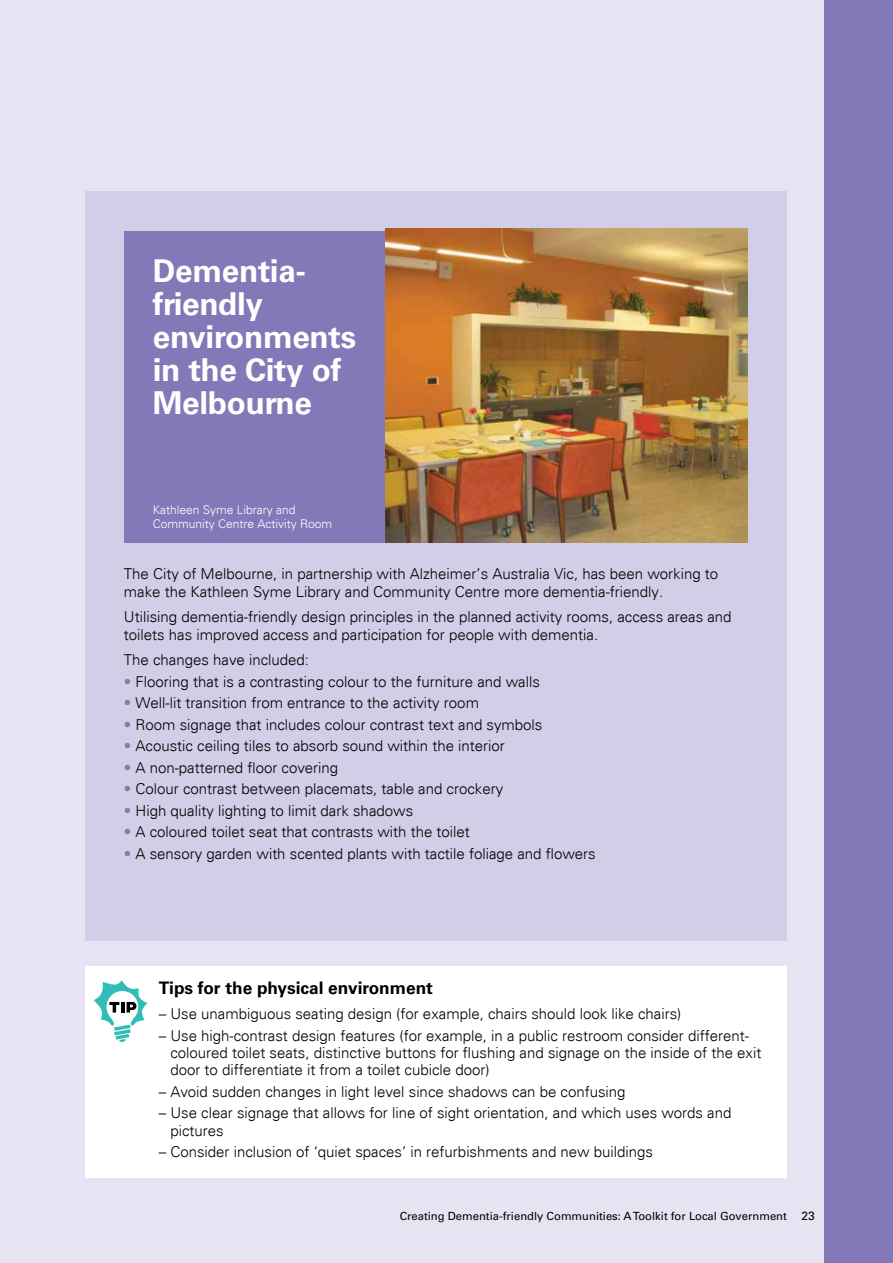
<style>
.page{position:relative;width:893px;height:1263px;background:#e6e4f2}
.page>*{position:absolute;margin:0;border:0;box-sizing:border-box;transform-origin:0 0}
.t1{font:700 31.5px/33px "Univers LT Std";letter-spacing:-.01em;color:#fff}
.t2{font:700 17.25px "Univers LT Std";color:#000}
.t3{font:300 15px/17.2px "Univers";color:#000}
.t4{font:300 12px/13.5px "Univers";color:#fff}
.t5{font:11.25px "Univers LT Std";color:#000}
.s1{color:#8379b8}
.s2{font-size:12px}
</style>
<div class="page">
<div style="left:825px;top:0;width:68px;height:1263px;background:#8379b8"></div>
<div style="left:85px;top:191px;width:702px;height:749px;background:#d1cee7"></div>
<div style="left:85px;top:966px;width:702px;height:212px;background:#fff"></div>
<svg style="left:94px;top:980px;width:53px;height:62px"></svg>
<div style="left:124px;top:231px;width:362px;height:312px;background:#8379b8"></div>
<img style="left:385px;top:229px;width:363px;height:314px">
<h1 class="t1" style="left:153px;top:255px;width:205px">Dementia&shy;friendly environments in the City of<br>Melbourne</h1>
<p class="t4" style="left:153px;top:503px;width:181px">Kathleen Syme Library and<br>Community Centre Activity Room</p>
<p class="t3" style="left:124px;top:565px;width:596px">The City of Melbourne, in partnership with Alzheimer’s Australia Vic, has been working to make the Kathleen Syme Library and Community Centre more dementia-friendly.</p>
<p class="t3" style="left:124px;top:608px;width:609px">Utilising dementia-friendly design principles in the planned activity rooms, access areas and toilets has improved access and participation for people with dementia.</p>
<p class="t3" style="left:124px;top:651px;width:187px">The changes have included:</p>
<p class="t3" style="left:124px;top:673px;width:417px"><span class="s1">•</span> Flooring that is a contrasting colour to the furniture and walls</p>
<p class="t3" style="left:124px;top:694px;width:357px"><span class="s1">•</span> Well-lit transition from entrance to the activity room</p>
<p class="t3" style="left:124px;top:716px;width:420px"><span class="s1">•</span> Room signage that includes colour contrast text and symbols</p>
<p class="t3" style="left:124px;top:737px;width:382px"><span class="s1">•</span> Acoustic ceiling tiles to absorb sound within the interior</p>
<p class="t3" style="left:124px;top:759px;width:216px"><span class="s1">•</span> A non-patterned floor covering</p>
<p class="t3" style="left:124px;top:780px;width:381px"><span class="s1">•</span> Colour contrast between placemats, table and crockery</p>
<p class="t3" style="left:124px;top:802px;width:291px"><span class="s1">•</span> High quality lighting to limit dark shadows</p>
<p class="t3" style="left:124px;top:823px;width:347px"><span class="s1">•</span> A coloured toilet seat that contrasts with the toilet</p>
<p class="t3" style="left:124px;top:845px;width:473px"><span class="s1">•</span> A sensory garden with scented plants with tactile foliage and flowers</p>
<p class="t2" style="left:159px;top:977px;width:276px">Tips for the physical environment</p>
<p class="t3" style="left:159px;top:1005px;width:524px">– Use unambiguous seating design (for example, chairs should look like chairs)</p>
<p class="t3" style="left:170px;top:1027px;width:593px;text-indent:-12px">– Use high-contrast design features (for example, in a public restroom consider different&shy;coloured toilet seats, distinctive buttons for flushing and signage on the inside of the exit door to differentiate it from a toilet cubicle door)</p>
<p class="t3" style="left:159px;top:1083px;width:468px">– Avoid sudden changes in light level since shadows can be confusing</p>
<p class="t3" style="left:170px;top:1104px;width:562px;text-indent:-12px">– Use clear signage that allows for line of sight orientation, and which uses words and pictures</p>
<p class="t3" style="left:159px;top:1143px;width:496px">– Consider inclusion of ‘quiet spaces’ in refurbishments and new buildings</p>
<p class="t5" style="left:400px;top:1210px;width:416px">Creating Dementia-friendly Communities: A Toolkit for Local Government <span class="s2">23</span></p>
</div>
